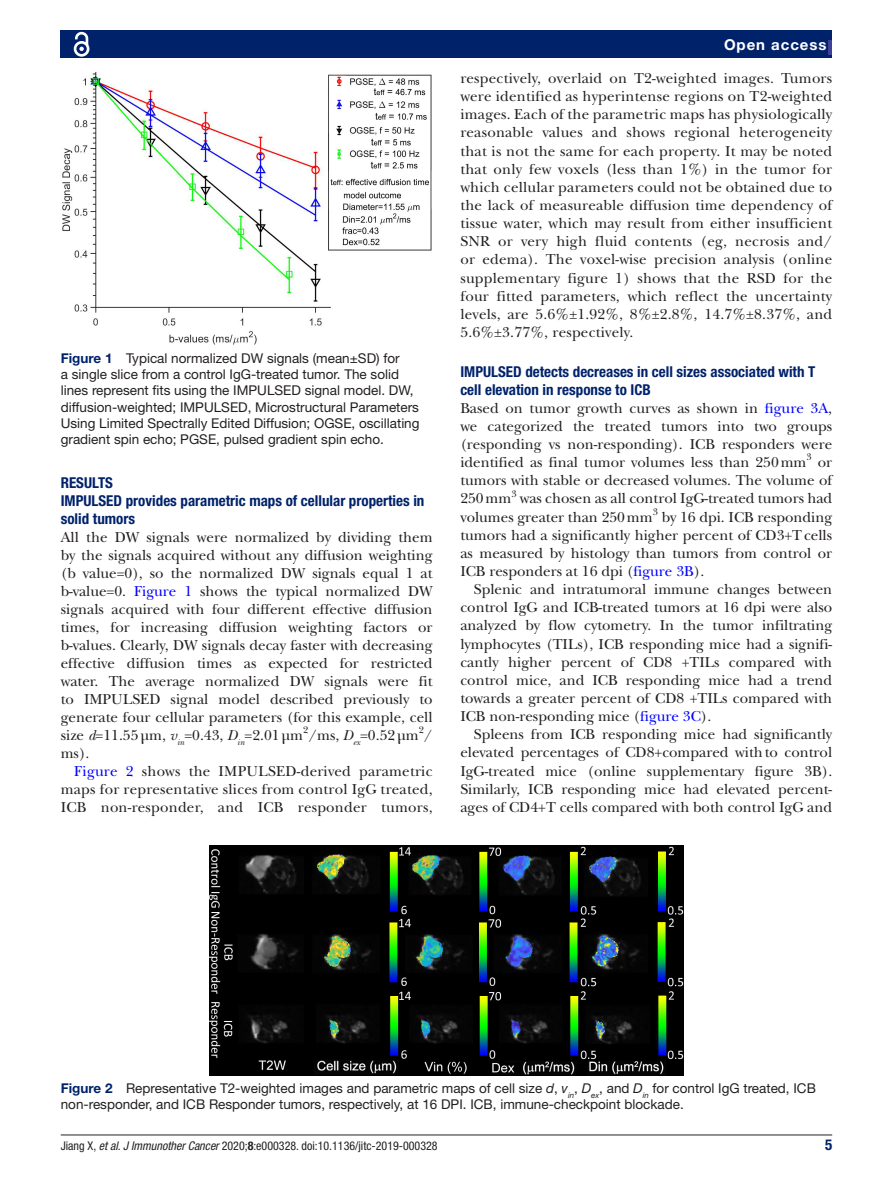
<style>
.page{position:relative;width:893px;height:1191px;background:#fff}
.page>*{position:absolute;margin:0;border:0;box-sizing:border-box;transform-origin:0 0}
.t1{font:15px/18.1px "New Baskerville";color:#231f20;text-align:justify}
.t2{font:700 condensed 15px/18px "Helvetica Neue LT Std";color:#00226b}
.t3{font:700 15px "Helvetica Neue LT Std";letter-spacing:.065em;color:#fff}
.t4{font:13.5px/16.2px "Helvetica Neue LT Std";color:#231f20}
.t5{font:condensed 12px "Helvetica Neue LT Std";color:#231f20}
.t6{font:9.9px "New Baskerville";color:#231f20}
.s1{font-weight:700;color:#00226b}
.s2{color:#00f}
.s3{font-style:italic}
.s4{font-weight:700}
</style>
<div class="page">
<hr style="left:61px;top:1134px;width:771px;height:1px;background:#231f20">
<div style="left:61px;top:31px;width:771px;height:27px;background:#00226b"></div>
<hr style="left:828px;top:40px;width:4px;height:15px;background:#414099">
<svg style="left:73px;top:31px;width:17px;height:26px"></svg>
<img style="left:62px;top:73px;width:370px;height:272px">
<img style="left:210px;top:845px;width:473px;height:230px">
<p class="t4" style="left:61px;top:350px;width:360px"><span class="s1">Figure 1</span> Typical normalized DW signals (mean±SD) for<br>a single slice from a control IgG-treated tumor. The solid lines represent fits using the IMPULSED signal model. DW, diffusion-weighted; IMPULSED, Microstructural Parameters Using Limited Spectrally Edited Diffusion; OGSE, oscillating gradient spin echo; PGSE, pulsed gradient spin echo.</p>
<p class="t2" style="left:61px;top:473px;width:54px">Results<br>IMPULSED</p>
<p class="t2" style="left:61px;top:491px;width:365px;text-indent:65px">provides parametric maps of cellular properties in solid tumors</p>
<p class="t1" style="left:61px;top:528px;width:373px">All the DW signals were normalized by dividing them by the signals acquired without any diffusion weighting (b value=0), so the normalized DW signals equal 1 at b-value=0. <span class="s2">Figure 1</span> shows the typical normalized DW signals acquired with four different effective diffusion times, for increasing diffusion weighting factors or b-values. Clearly, DW signals decay faster with decreasing effective diffusion times as expected for restricted water. The average normalized DW signals were fit to IMPULSED signal model described previously to generate four cellular parameters (for this example, cell size <span class="s3">d</span>=11.55µm, <span class="s3">v</span><sub>in</sub>=0.43, <span class="s3">D</span><sub>in</sub>=2.01µm /ms, <span class="s3">D</span><sub>ex</sub>=0.52µm /</p>
<p class="t6" style="left:303px;top:724px;width:7px">2</p>
<p class="t6" style="left:419px;top:724px;width:7px">2</p>
<p class="t1" style="left:61px;top:744px;width:30px">ms).</p>
<p class="t1" style="left:74px;top:762px;width:360px"><span class="s2">Figure 2</span> shows the IMPULSED-derived parametric</p>
<p class="t1" style="left:61px;top:780px;width:373px">maps for representative slices from control IgG treated,</p>
<p class="t1" style="left:61px;top:798px;width:373px">ICB non-responder, and ICB responder tumors,</p>
<p class="t3" style="left:724px;top:35px;width:104px">Open access</p>
<p class="t1" style="left:460px;top:69px;width:373px">respectively, overlaid on T2-weighted images. Tumors were identified as hyperintense regions on T2-weighted images. Each of the parametric maps has physiologically reasonable values and shows regional heterogeneity that is not the same for each property. It may be noted that only few voxels (less than 1%) in the tumor for which cellular parameters could not be obtained due to the lack of measureable diffusion time dependency of tissue water, which may result from either insufficient SNR or very high fluid contents (eg, necrosis and/ or edema). The voxel-wise precision analysis (online supplementary figure 1) shows that the RSD for the four fitted parameters, which reflect the uncertainty levels, are 5.6%±1.92%, 8%±2.8%, 14.7%±8.37%, and 5.6%±3.77%, respectively.</p>
<p class="t2" style="left:460px;top:362px;width:32px">IMPULSED</p>
<p class="t2" style="left:460px;top:362px;width:356px;text-indent:65px">detects decreases in cell sizes associated with T cell elevation in response to ICB</p>
<p class="t1" style="left:460px;top:399px;width:373px">Based on tumor growth curves as shown in <span class="s2">figure 3A</span>, we categorized the treated tumors into two groups (responding vs non-responding). ICB responders were identified as final tumor volumes less than 250mm<sup>3</sup> or tumors with stable or decreased volumes. The volume of 250mm<sup>3</sup> was chosen as all control IgG-treated tumors had volumes greater than 250mm</p>
<p class="t6" style="left:653px;top:506px;width:7px">3</p>
<p class="t1" style="left:460px;top:508px;width:373px;text-indent:201px">by 16 dpi. ICB responding tumors had a significantly higher percent of CD3+Tcells as measured by histology than tumors from control or ICB responders at 16 dpi (<span class="s2">figure 3B</span>).</p>
<p class="t1" style="left:460px;top:580px;width:373px;text-indent:14px">Splenic and intratumoral immune changes between control IgG and ICB-treated tumors at 16 dpi were also analyzed by flow cytometry. In the tumor infiltrating lymphocytes (TILs), ICB responding mice had a signifi&shy;cantly higher percent of CD8 +TILs compared with control mice, and ICB responding mice had a trend towards a greater percent of CD8 +TILs compared with ICB non-responding mice (<span class="s2">figure 3C</span>).</p>
<p class="t1" style="left:460px;top:725px;width:373px;text-indent:14px">Spleens from ICB responding mice had significantly elevated percentages of CD8+compared withto control IgG-treated mice (online supplementary figure 3B).<br>Similarly, ICB responding mice had elevated percent&shy;ages of CD4+T cells compared with both control IgG and</p>
<p class="t4" style="left:61px;top:1080px;width:757px"><span class="s1">Figure 2</span> Representative T2-weighted images and parametric maps of cell size <span class="s3">d</span>, <span class="s3">v</span><sub>in</sub>, <span class="s3">D</span><sub>ex</sub>, and <span class="s3">D</span><sub>in</sub> for control IgG treated, ICB non-responder, and ICB Responder tumors, respectively, at 16 DPI. ICB, immune-checkpoint blockade.</p>
<p class="t5" style="left:61px;top:1138px;width:378px">Jiang X, <span class="s3">et al</span>. <span class="s3">J Immunother Cancer</span> 2020;<span class="s4">8</span>:e000328. doi:10.1136/jitc-2019-000328</p>
<p class="t2" style="left:825px;top:1135px;width:9px">5</p>
</div>
